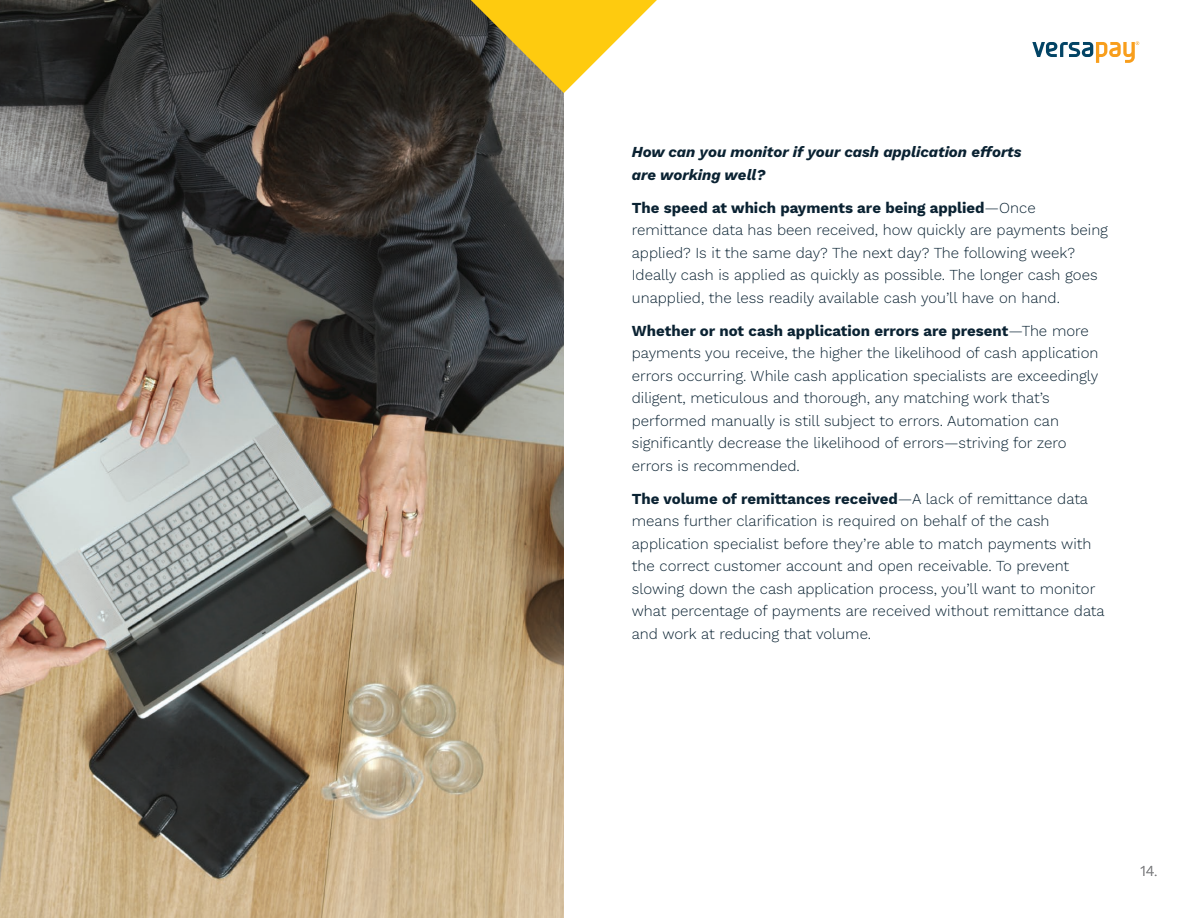
<style>
.page{position:relative;width:1188px;height:918px;background:#fff}
.page>*{position:absolute;margin:0;border:0;box-sizing:border-box;transform-origin:0 0}
.t1{font:300 15px/22.5px "Work Sans";color:#0a2232}
.t2{font:italic 700 15px/22.5px "Work Sans";color:#0a2232}
.t3{font:300 15px "Work Sans";color:#676666}
.s1{font-weight:700}
</style>
<div class="page">
<svg style="left:1032px;top:41px;width:107px;height:22px"></svg>
<img style="left:0;top:0;width:564px;height:918px">
<svg style="left:471px;top:0;width:186px;height:93px"></svg>
<p class="t2" style="left:632px;top:140px;width:391px">How can you monitor if your cash application efforts are working well?</p>
<p class="t1" style="left:632px;top:196px;width:478px"><span class="s1">The speed at which payments are being applied</span>—Once remittance data has been received, how quickly are payments being applied? Is it the same day? The next day? The following week?<br>Ideally cash is applied as quickly as possible. The longer cash goes unapplied, the less readily available cash you’ll have on hand.</p>
<p class="t1" style="left:632px;top:319px;width:468px"><span class="s1">Whether or not cash application errors are present</span>—The more payments you receive, the higher the likelihood of cash application errors occurring. While cash application specialists are exceedingly diligent, meticulous and thorough, any matching work that’s performed manually is still subject to errors. Automation can significantly decrease the likelihood of errors—striving for zero errors is recommended.</p>
<p class="t1" style="left:632px;top:487px;width:474px"><span class="s1">The volume of remittances received</span>—A lack of remittance data means further clarification is required on behalf of the cash application specialist before they’re able to match payments with the correct customer account and open receivable. To prevent slowing down the cash application process, you’ll want to monitor what percentage of payments are received without remittance data and work at reducing that volume.</p>
<p class="t3" style="left:1140px;top:859px;width:19px">14.</p>
</div>
